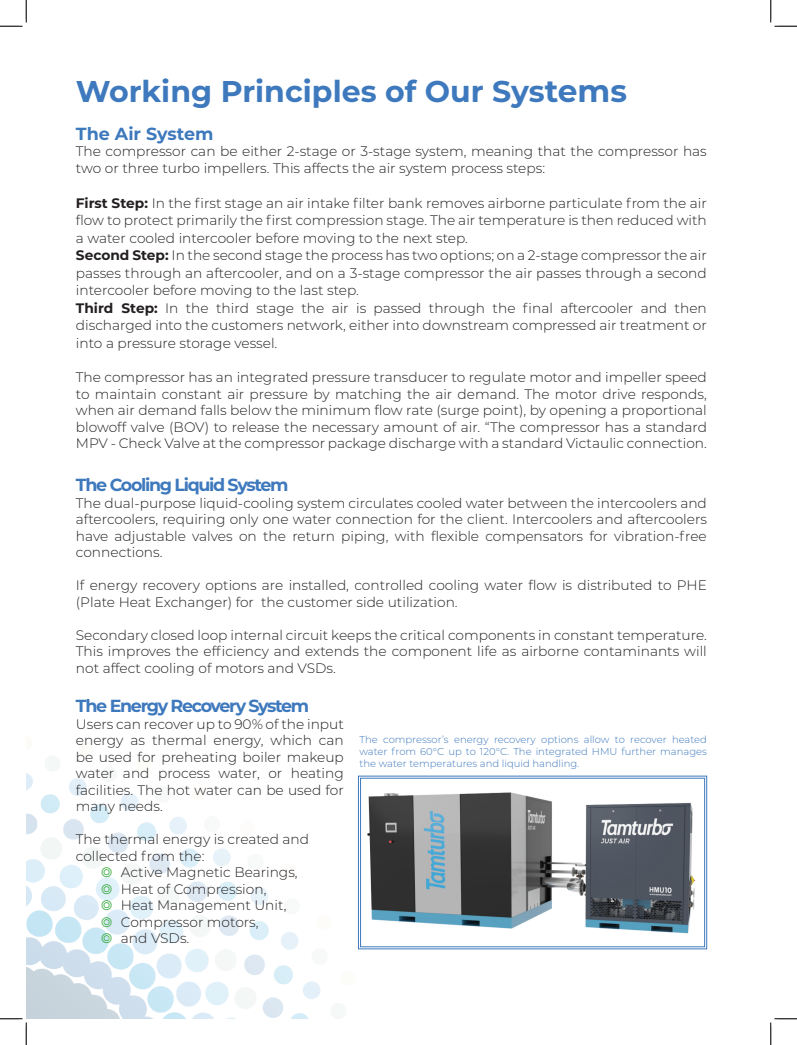
<style>
.page{position:relative;width:797px;height:1045px;background:#fff}
.page>*{position:absolute;margin:0;border:0;box-sizing:border-box;transform-origin:0 0}
.Otsikko{font:700 30px "Montserrat";color:#3e79bd}
.Väliotsikko{font:700 17.5px "Montserrat";letter-spacing:-.075em;color:#3e79bd}
.Väliotsikko-2{font:700 17.5px "Montserrat";color:#3e79bd}
.Leipäteksti{font:300 13.75px/16.5px "Montserrat";color:#231f20;text-align:justify}
.t1{font:300 10px/12px "Montserrat";color:#3e79bd;text-align:justify}
.s1{font-size:31.25px}
.s2{font-weight:700}
.s3{color:#40ae49}
</style>
<div class="page">
<img style="left:26px;top:756px;width:409px;height:262px">
<svg style="left:358px;top:775px;width:349px;height:174px"></svg>
<div style="left:360px;top:778px;width:344px;height:169px;border:1px solid #3e79bd"></div>
<svg style="left:0;top:0;width:27px;height:27px"></svg>
<svg style="left:0;top:1018px;width:27px;height:27px"></svg>
<svg style="left:770px;top:0;width:27px;height:27px"></svg>
<svg style="left:770px;top:1018px;width:27px;height:27px"></svg>
<p class="Otsikko" style="left:76px;top:69px;width:552px">Working Principles of Our Sys<span class="s1">tems</span></p>
<p class="Väliotsikko-2" style="left:76px;top:121px;width:139px">The Air System</p>
<p class="Leipäteksti" style="left:76px;top:143px;width:632px">The compressor can be either 2-stage or 3-stage system, meaning that the compressor has two or three turbo impellers. This affects the air system process steps:</p>
<p class="Leipäteksti" style="left:76px;top:194px;width:632px;line-height:17.5px"><span class="s2">First Step:</span> In the first stage an air intake filter bank removes airborne particulate from the air flow to protect primarily the first compression stage. The air temperature is then reduced with a water cooled intercooler before moving to the next step.</p>
<p class="Leipäteksti" style="left:76px;top:246px;width:632px;line-height:17.5px"><span class="s2">Second Step:</span> In the second stage the process has two options; on a 2-stage compressor the air passes through an aftercooler, and on a 3-stage compressor the air passes through a second intercooler before moving to the last step.</p>
<p class="Leipäteksti" style="left:76px;top:299px;width:632px;line-height:17.5px"><span class="s2">Third Step:</span> In the third stage the air is passed through the final aftercooler and then discharged into the customers network, either into downstream compressed air treatment or into a pressure storage vessel.</p>
<p class="Leipäteksti" style="left:76px;top:369px;width:632px">The compressor has an integrated pressure transducer to regulate motor and impeller speed to maintain constant air pressure by matching the air demand. The motor drive responds, when air demand falls below the minimum flow rate (surge point), by opening a proportional blowoff valve (BOV) to release the necessary amount of air. “The compressor has a standard MPV - Check Valve at the compressor package discharge with a standard Victaulic connection.</p>
<p class="Väliotsikko" style="left:76px;top:472px;width:214px">The Cooling Liquid System</p>
<p class="Leipäteksti" style="left:76px;top:494px;width:632px">The dual-purpose liquid-cooling system circulates cooled water between the intercoolers and aftercoolers, requiring only one water connection for the client. Intercoolers and aftercoolers have adjustable valves on the return piping, with flexible compensators for vibration-free connections.</p>
<p class="Leipäteksti" style="left:76px;top:576px;width:632px">If energy recovery options are installed, controlled cooling water flow is distributed to PHE (Plate Heat Exchanger) for the customer side utilization.</p>
<p class="Leipäteksti" style="left:76px;top:626px;width:632px">Secondary closed loop internal circuit keeps the critical components in constant temperature.<br>This improves the efficiency and extends the component life as airborne contaminants will not affect cooling of motors and VSDs.</p>
<p class="Väliotsikko" style="left:76px;top:693px;width:235px">The Energy Recovery System</p>
<p class="Leipäteksti" style="left:76px;top:715px;width:269px">Users can recover up to 90% of the input energy as thermal energy, which can be used for preheating boiler makeup water and process water, or heating facilities. The hot water can be used for many needs.</p>
<p class="Leipäteksti" style="left:76px;top:830px;width:235px">The thermal energy is created and collected from the:</p>
<p class="Leipäteksti" style="left:101px;top:863px;width:198px"><span class="s3">◎</span> Active Magnetic Bearings,</p>
<p class="Leipäteksti" style="left:101px;top:880px;width:167px"><span class="s3">◎</span> Heat of Compression,</p>
<p class="Leipäteksti" style="left:101px;top:896px;width:187px"><span class="s3">◎</span> Heat Management Unit,</p>
<p class="Leipäteksti" style="left:101px;top:913px;width:159px"><span class="s3">◎</span> Compressor motors,</p>
<p class="Leipäteksti" style="left:101px;top:929px;width:90px"><span class="s3">◎</span> and VSDs.</p>
<p class="t1" style="left:359px;top:733px;width:349px">The compressor’s energy recovery options allow to recover heated water from 60°C up to 120°C. The integrated HMU further manages the water temperatures and liquid handling.</p>
</div>
